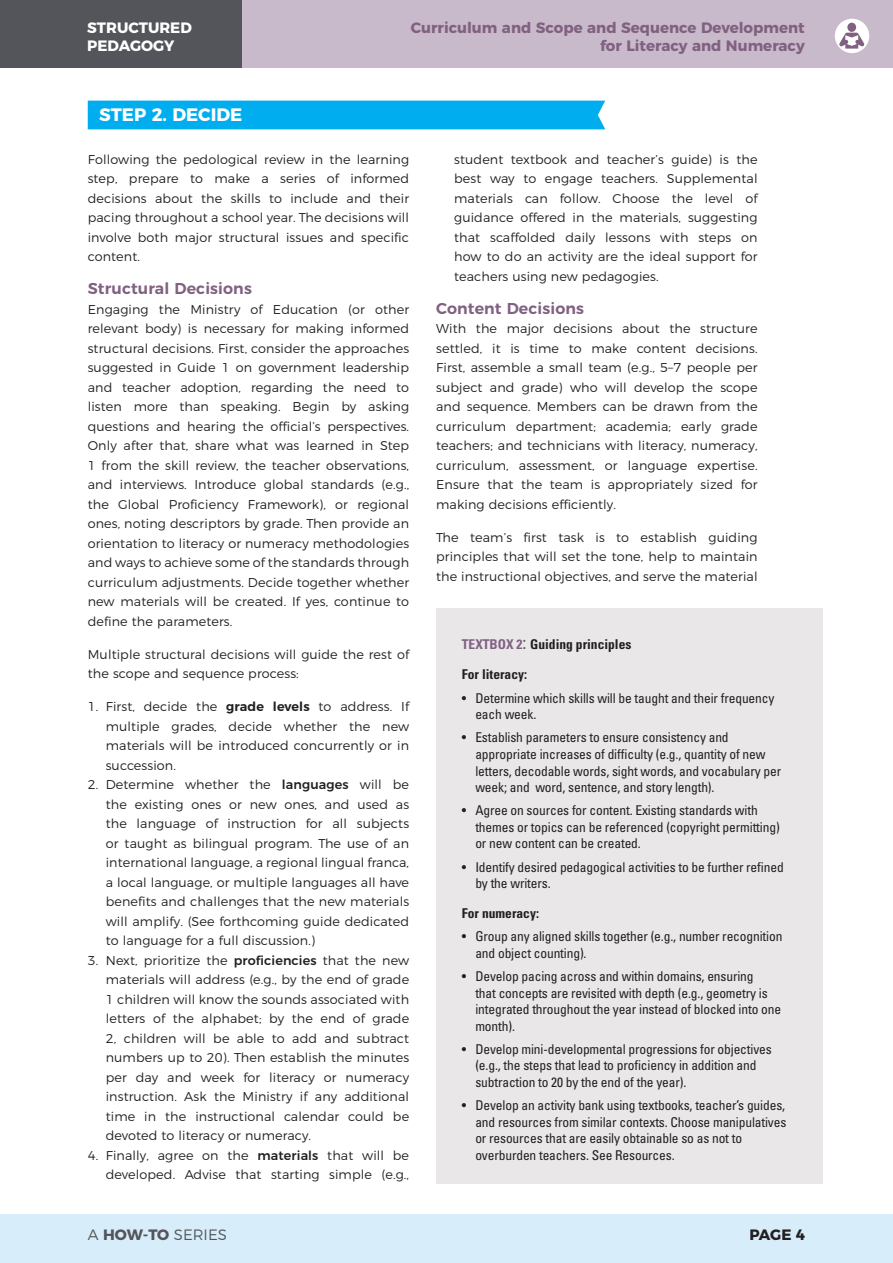
<style>
.page{position:relative;width:893px;height:1263px;background:#fff}
.page>*{position:absolute;margin:0;border:0;box-sizing:border-box;transform-origin:0 0}
.PED_head{font:700 18px "Montserrat";color:#fff}
.PED_SH{font:600 15.75px "Montserrat";letter-spacing:.01em;color:#816182}
.t1{font:700 15px/18px "Montserrat";color:#816182;text-align:right}
.t2{font:700 15px/18px "Montserrat";color:#fff}
.t3{font:300 15px "Montserrat";color:#54555a}
.t4{font:700 15px "Montserrat";color:#231f20}
.PED_infobox{font:condensed 13.5px/16.5px "Univers LT Std";letter-spacing:-.01em;color:#231f20}
.PED_infobox-2{font:700 condensed 13.5px "Univers LT Std";color:#231f20}
.PED_body{font:300 12.75px/19.5px "Montserrat";letter-spacing:.01em;color:#231f20;text-align:justify}
.PED_bullet{font:300 12.75px/19.5px "Montserrat";letter-spacing:.01em;color:#231f20;text-align:justify}
.s1{font-weight:600}
.s2{font-weight:500}
.s3{font-weight:700}
.s4{color:#816182}
.s5{font-weight:400;font-size:18px;color:#54555a}
</style>
<div class="page">
<div style="left:0;top:1214px;width:893px;height:49px;background:#d7edfa"></div>
<div style="left:0;top:0;width:893px;height:67px;background:#c9bacb"></div>
<div style="left:0;top:0;width:242px;height:67px;background:#54555a"></div>
<div style="left:835px;top:19px;width:34px;height:34px;background:#fff;border-radius:50%"></div>
<div style="left:847px;top:23px;width:9px;height:9px;background:#816182;border-radius:50%"></div>
<svg style="left:839px;top:33px;width:25px;height:16px"></svg>
<div style="left:88px;top:101px;width:517px;height:28px;background:#00aeef"></div>
<div style="left:436px;top:608px;width:387px;height:575px;background:#e9e7e8"></div>
<p class="t2" style="left:87px;top:18px;width:106px">STRUCTURED<br>PEDAGOGY</p>
<p class="t1" style="left:411px;top:18px;width:395px">Curriculum and Scope and Sequence Development for Literacy and Numeracy</p>
<p class="PED_head" style="left:99px;top:100px;width:145px">STEP 2. DECIDE</p>
<p class="PED_body" style="left:88px;top:148px;width:323px">Following the pedological review in the learning step, prepare to make a series of informed decisions about the skills to include and their pacing throughout a school year. The decisions will involve both major structural issues and specific content.</p>
<p class="PED_SH" style="left:88px;top:276px;width:166px">Structural Decisions</p>
<p class="PED_body" style="left:88px;top:298px;width:323px">Engaging the Ministry of Education (or other relevant body) is necessary for making informed structural decisions. First, consider the approaches suggested in Guide 1 on government leadership and teacher adoption, regarding the need to listen more than speaking. Begin by asking questions and hearing the official’s perspectives.<br>Only after that, share what was learned in Step 1 from the skill review, the teacher observations, and interviews. Introduce global standards (e.g., the Global Proficiency Framework), or regional ones, noting descriptors by grade. Then provide an orientation to literacy or numeracy methodologies and ways to achieve some of the standards through curriculum adjustments. Decide together whether new materials will be created. If yes, continue to define the parameters.</p>
<p class="PED_body" style="left:88px;top:643px;width:323px">Multiple structural decisions will guide the rest of the scope and sequence process:</p>
<p class="PED_bullet" style="left:106px;top:696px;width:305px;text-indent:-18px">1. First, decide the <span class="s1">grade levels</span> to address. If multiple grades, decide whether the new materials will be introduced concurrently or in succession.</p>
<p class="PED_bullet" style="left:106px;top:774px;width:305px;text-indent:-18px">2. Determine whether the <span class="s2">languages</span> will be the existing ones or new ones, and used as the language of instruction for all subjects or taught as bilingual program. The use of an international language, a regional lingual franca, a local language, or multiple languages all have benefits and challenges that the new materials will amplify. (See forthcoming guide dedicated to language for a full discussion.)</p>
<p class="PED_bullet" style="left:106px;top:949px;width:305px;text-indent:-18px">3. Next, prioritize the <span class="s2">proficiencies</span> that the new materials will address (e.g., by the end of grade 1 children will know the sounds associated with letters of the alphabet; by the end of grade 2, children will be able to add and subtract numbers up to 20). Then establish the minutes per day and week for literacy or numeracy instruction. Ask the Ministry if any additional time in the instructional calendar could be devoted to literacy or numeracy.</p>
<p class="PED_bullet" style="left:88px;top:1144px;width:323px;text-align:right">4. Finally, agree on the <span class="s2">materials</span> that will be developed. Advise that starting simple (e.g.,</p>
<p class="t3" style="left:88px;top:1223px;width:141px">A <span class="s3">HOW-TO</span> SERIES</p>
<p class="PED_bullet" style="left:454px;top:148px;width:305px">student textbook and teacher’s guide) is the best way to engage teachers. Supplemental materials can follow. Choose the level of guidance offered in the materials, suggesting that scaffolded daily lessons with steps on how to do an activity are the ideal support for teachers using new pedagogies.</p>
<p class="PED_SH" style="left:436px;top:295px;width:149px">Content Decisions</p>
<p class="PED_body" style="left:436px;top:318px;width:323px">With the major decisions about the structure settled, it is time to make content decisions.<br>First, assemble a small team (e.g., 5–7 people per subject and grade) who will develop the scope and sequence. Members can be drawn from the curriculum department; academia; early grade teachers; and technicians with literacy, numeracy, curriculum, assessment, or language expertise.<br>Ensure that the team is appropriately sized for making decisions efficiently.</p>
<p class="PED_body" style="left:436px;top:526px;width:323px">The team’s first task is to establish guiding principles that will set the tone, help to maintain the instructional objectives, and serve the material</p>
<p class="PED_infobox-2" style="left:462px;top:636px;width:171px"><span class="s4">TEXTBOX 2</span><span class="s5">:</span> Guiding principles</p>
<p class="PED_infobox-2" style="left:462px;top:666px;width:67px">For literacy:</p>
<p class="PED_infobox" style="left:475px;top:689px;width:301px;text-indent:-14px">• Determine which skills will be taught and their frequency each week.</p>
<p class="PED_infobox" style="left:475px;top:729px;width:307px;text-indent:-14px">• Establish parameters to ensure consistency and appropriate increases of difficulty (e.g., quantity of new letters, decodable words, sight words, and vocabulary per week; and word, sentence, and story length).</p>
<p class="PED_infobox" style="left:475px;top:802px;width:306px;text-indent:-14px">• Agree on sources for content. Existing standards with themes or topics can be referenced (copyright permitting) or new content can be created.</p>
<p class="PED_infobox" style="left:475px;top:858px;width:310px;text-indent:-14px">• Identify desired pedagogical activities to be further refined by the writers.</p>
<p class="PED_infobox-2" style="left:462px;top:905px;width:79px">For numeracy:</p>
<p class="PED_infobox" style="left:475px;top:928px;width:309px;text-indent:-14px">• Group any aligned skills together (e.g., number recognition and object counting).</p>
<p class="PED_infobox" style="left:475px;top:968px;width:307px;text-indent:-14px">• Develop pacing across and within domains, ensuring<br>that concepts are revisited with depth (e.g., geometry is integrated throughout the year instead of blocked into one month).</p>
<p class="PED_infobox" style="left:475px;top:1040px;width:298px;text-indent:-14px">• Develop mini-developmental progressions for objectives (e.g., the steps that lead to proficiency in addition and subtraction to 20 by the end of the year).</p>
<p class="PED_infobox" style="left:475px;top:1097px;width:313px;text-indent:-14px">• Develop an activity bank using textbooks, teacher’s guides, and resources from similar contexts. Choose manipulatives or resources that are easily obtainable so as not to overburden teachers. See Resources.</p>
<p class="t4" style="left:749px;top:1223px;width:57px">PAGE 4</p>
</div>
